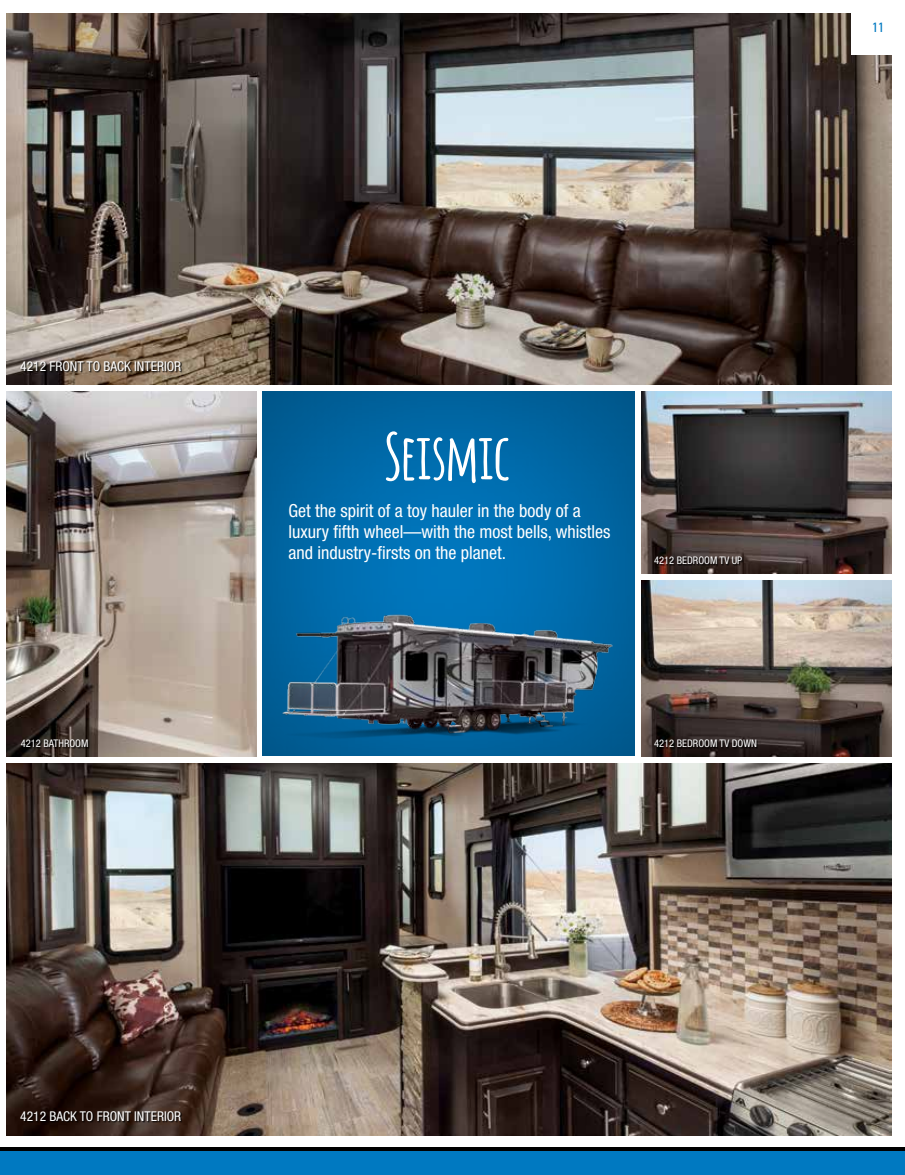
<style>
.page{position:relative;width:905px;height:1175px;background:#fff}
.page>*{position:absolute;margin:0;border:0;box-sizing:border-box;transform-origin:0 0}
.t1{font:700 63px "Amatic";letter-spacing:.01em;color:#fff}
.t2{font:condensed 18px/21px "Helvetica Neue";color:#fff}
.t3{font:condensed 13.5px "Helvetica Neue";color:#fff}
.t4{font:condensed 13.5px "Univers";color:#0079c1}
.t5{font:condensed 10.5px "Helvetica Neue";color:#fff}
</style>
<div class="page">
<div style="left:0;top:1147px;width:904px;height:27px;background:#000"></div>
<div style="left:0;top:1151px;width:904px;height:23px;background:#0079c1"></div>
<img style="left:641px;top:580px;width:250px;height:176px">
<img style="left:641px;top:392px;width:250px;height:182px">
<img style="left:7px;top:392px;width:249px;height:364px">
<img style="left:6px;top:763px;width:885px;height:372px">
<div style="left:262px;top:389px;width:375px;height:367px;background:#000;opacity:.4"></div>
<img style="left:7px;top:14px;width:884px;height:371px">
<div style="left:21px;top:362px;width:162px;height:11px;background:#000;opacity:.5"></div>
<div style="left:21px;top:1112px;width:162px;height:11px;background:#000;opacity:.5"></div>
<div style="left:655px;top:739px;width:103px;height:9px;background:#000;opacity:.5"></div>
<div style="left:655px;top:557px;width:89px;height:8px;background:#000;opacity:.5"></div>
<div style="left:22px;top:740px;width:68px;height:8px;background:#000;opacity:.5"></div>
<div style="left:851px;top:0;width:53px;height:54px;background:#fff"></div>
<img style="left:268px;top:584px;width:364px;height:190px">
<p class="t4" style="left:872px;top:19px;width:13px">11</p>
<p class="t3" style="left:20px;top:358px;width:162px">4212 FRONT TO BACK INTERIOR</p>
<p class="t5" style="left:21px;top:737px;width:69px">4212 BATHROOM</p>
<h1 class="t1" style="left:385px;top:411px;width:126px">SEISMIC</h1>
<p class="t2" style="left:288px;top:500px;width:323px">Get the spirit of a toy hauler in the body of a luxury fifth wheel—with the most bells, whistles and industry-firsts on the planet.</p>
<p class="t5" style="left:654px;top:554px;width:90px">4212 BEDROOM TV UP</p>
<p class="t5" style="left:654px;top:737px;width:104px">4212 BEDROOM TV DOWN</p>
<p class="t3" style="left:20px;top:1108px;width:162px">4212 BACK TO FRONT INTERIOR</p>
</div>
